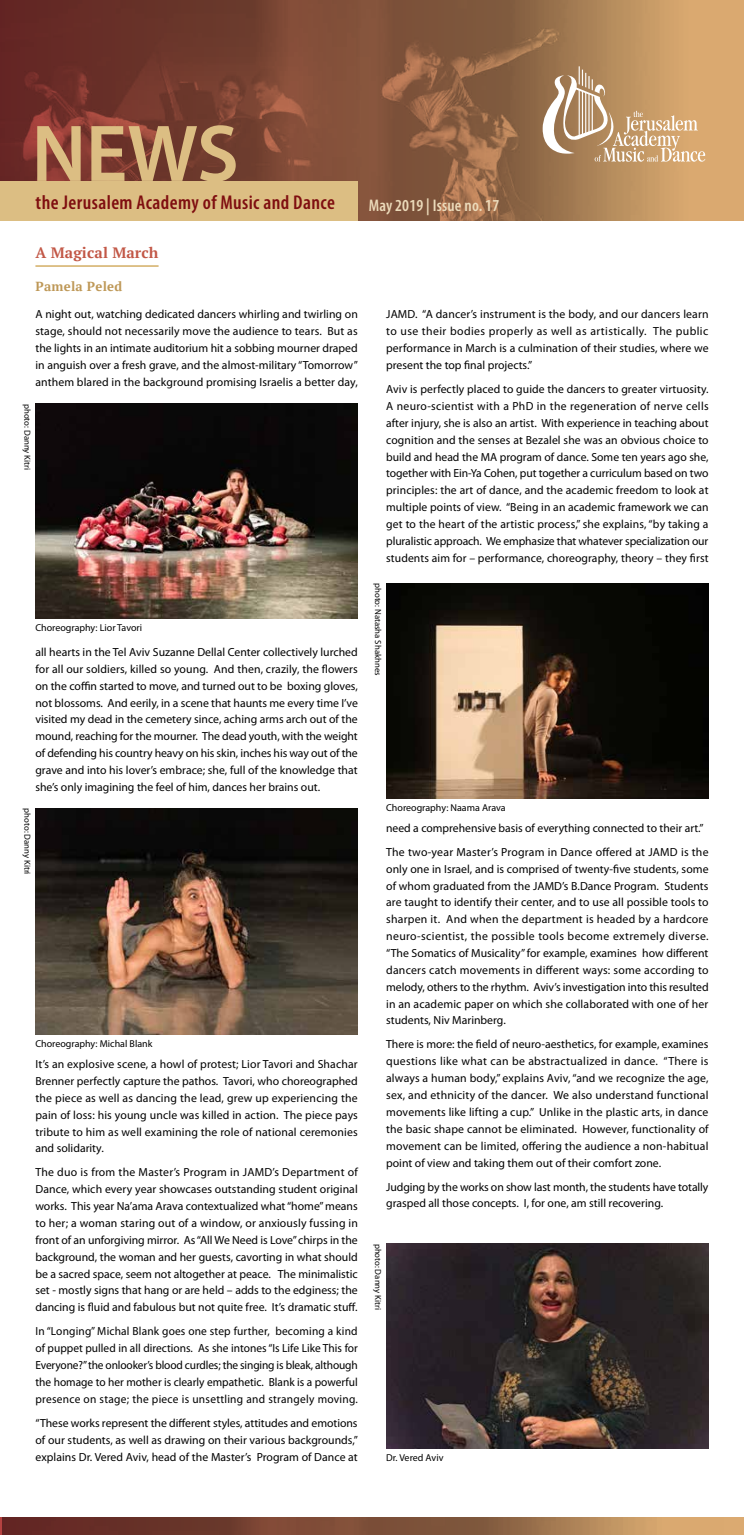
<style>
.page{position:relative;width:744px;height:1535px;background:#fff}
.page>*{position:absolute;margin:0;border:0;box-sizing:border-box;transform-origin:0 0}
.t1{font:600 81.25px "Myriad Pro";color:#dcbe83}
.t2{font:600 condensed 20px "Myriad Pro";letter-spacing:.02em;color:#7f0e10}
.t3{font:600 condensed 16.88px "Myriad Pro";letter-spacing:.01em;color:#ecdbbb}
.t4{font:700 15px "PT Serif";letter-spacing:.01em;color:#c25746}
.t5{font:700 13.12px "PT Serif";letter-spacing:.02em;color:#be9857}
.t6{font:11.75px/16.9px "Myriad Pro";color:#000;text-align:justify}
.t7{font:10px "Myriad Pro";color:#000}
.t8{font:8.75px "Myriad Pro";color:#000}
</style>
<div class="page">
<svg style="left:0;top:1px;width:744px;height:219px;background:#8d5940"></svg>
<hr style="left:35px;top:265px;width:124px;height:2px;background:#dcbe84">
<svg style="left:541px;top:66px;width:164px;height:96px;background:#c7a37b"></svg>
<img style="left:386px;top:1244px;width:322px;height:205px">
<img style="left:35px;top:404px;width:323px;height:215px">
<img style="left:35px;top:808px;width:323px;height:226px">
<img style="left:386px;top:583px;width:322px;height:215px">
<svg style="left:0;top:1517px;width:744px;height:18px;background:#8b5a40"></svg>
<div style="left:0;top:181px;width:358px;height:39px;background:#dcbe83"></div>
<h1 class="t1" style="left:31px;top:102px;width:209px">NEWS</h1>
<h2 class="t2" style="left:36px;top:190px;width:301px">the Jerusalem Academy of Music and Dance</h2>
<h3 class="t3" style="left:369px;top:195px;width:132px">May 2019 | Issue no. 17</h3>
<p class="t4" style="left:35px;top:243px;width:125px">A Magical March</p>
<p class="t5" style="left:35px;top:278px;width:88px">Pamela Peled</p>
<p class="t6" style="left:35px;top:306px;width:324px">A night out, watching dedicated dancers whirling and twirling on stage, should not necessarily move the audience to tears. But as the lights in an intimate auditorium hit a sobbing mourner draped in anguish over a fresh grave, and the almost-military “Tomorrow” anthem blared in the background promising Israelis a better day,</p>
<p class="t8" style="left:33px;top:404px;width:68px;rotate:90deg">photo: Danny Kitri</p>
<p class="t7" style="left:35px;top:621px;width:108px">Choreography: Lior Tavori</p>
<p class="t6" style="left:35px;top:643px;width:324px">all hearts in the Tel Aviv Suzanne Dellal Center collectively lurched for all our soldiers, killed so young. And then, crazily, the flowers on the coffin started to move, and turned out to be boxing gloves, not blossoms. And eerily, in a scene that haunts me every time I’ve visited my dead in the cemetery since, aching arms arch out of the mound, reaching for the mourner. The dead youth, with the weight of defending his country heavy on his skin, inches his way out of the grave and into his lover’s embrace; she, full of the knowledge that she’s only imagining the feel of him, dances her brains out.</p>
<p class="t8" style="left:33px;top:808px;width:68px;rotate:90deg">photo: Danny Kitri</p>
<p class="t7" style="left:35px;top:1038px;width:118px">Choreography: Michal Blank</p>
<p class="t6" style="left:35px;top:1055px;width:324px">It’s an explosive scene, a howl of protest; Lior Tavori and Shachar Brenner perfectly capture the pathos. Tavori, who choreographed the piece as well as dancing the lead, grew up experiencing the pain of loss: his young uncle was killed in action. The piece pays tribute to him as well examining the role of national ceremonies and solidarity.</p>
<p class="t6" style="left:35px;top:1164px;width:324px">The duo is from the Master’s Program in JAMD’s Department of Dance, which every year showcases outstanding student original works. This year Na’ama Arava contextualized what “home” means to her; a woman staring out of a window, or anxiously fussing in front of an unforgiving mirror. As “All We Need is Love” chirps in the background, the woman and her guests, cavorting in what should be a sacred space, seem not altogether at peace. The minimalistic set - mostly signs that hang or are held – adds to the edginess; the dancing is fluid and fabulous but not quite free. It’s dramatic stuff.</p>
<p class="t6" style="left:35px;top:1323px;width:324px">In “Longing” Michal Blank goes one step further, becoming a kind of puppet pulled in all directions. As she intones “Is Life Like This for Everyone?” the onlooker’s blood curdles; the singing is bleak, although the homage to her mother is clearly empathetic. Blank is a powerful presence on stage; the piece is unsettling and strangely moving.</p>
<p class="t6" style="left:35px;top:1414px;width:324px">“These works represent the different styles, attitudes and emotions of our students, as well as drawing on their various backgrounds,” explains Dr. Vered Aviv, head of the Master’s Program of Dance at</p>
<p class="t6" style="left:386px;top:306px;width:324px">JAMD. “A dancer’s instrument is the body, and our dancers learn to use their bodies properly as well as artistically. The public performance in March is a culmination of their studies, where we present the top final projects.”</p>
<p class="t6" style="left:386px;top:380px;width:324px">Aviv is perfectly placed to guide the dancers to greater virtuosity.<br>A neuro-scientist with a PhD in the regeneration of nerve cells after injury, she is also an artist. With experience in teaching about cognition and the senses at Bezalel she was an obvious choice to build and head the MA program of dance. Some ten years ago she, together with Ein-Ya Cohen, put together a curriculum based on two principles: the art of dance, and the academic freedom to look at multiple points of view. “Being in an academic framework we can get to the heart of the artistic process,” she explains, “by taking a pluralistic approach. We emphasize that whatever specialization our students aim for – performance, choreography, theory – they first</p>
<p class="t8" style="left:383px;top:583px;width:94px;rotate:90deg">photo: Natasha Shakhnes</p>
<p class="t7" style="left:386px;top:801px;width:121px">Choreography: Naama Arava</p>
<p class="t6" style="left:386px;top:816px;width:324px;line-height:24px">need a comprehensive basis of everything connected to their art.”<br>The two-year Master’s Program in Dance offered at JAMD is the</p>
<p class="t6" style="left:386px;top:860px;width:324px">only one in Israel, and is comprised of twenty-five students, some of whom graduated from the JAMD’s B.Dance Program. Students are taught to identify their center, and to use all possible tools to sharpen it. And when the department is headed by a hardcore neuro-scientist, the possible tools become extremely diverse. “The Somatics of Musicality” for example, examines how different dancers catch movements in different ways: some according to melody, others to the rhythm. Aviv’s investigation into this resulted in an academic paper on which she collaborated with one of her students, Niv Marinberg.</p>
<p class="t6" style="left:386px;top:1036px;width:324px">There is more: the field of neuro-aesthetics, for example, examines questions like what can be abstractualized in dance. “There is always a human body,” explains Aviv, “and we recognize the age, sex, and ethnicity of the dancer. We also understand functional movements like lifting a cup.” Unlike in the plastic arts, in dance the basic shape cannot be eliminated. However, functionality of movement can be limited, offering the audience a non-habitual point of view and taking them out of their comfort zone.</p>
<p class="t6" style="left:386px;top:1178px;width:324px">Judging by the works on show last month, the students have totally grasped all those concepts. I, for one, am still recovering.</p>
<p class="t8" style="left:383px;top:1244px;width:68px;rotate:90deg">photo: Danny Kitri</p>
<p class="t7" style="left:386px;top:1451px;width:59px">Dr. Vered Aviv</p>
</div>
